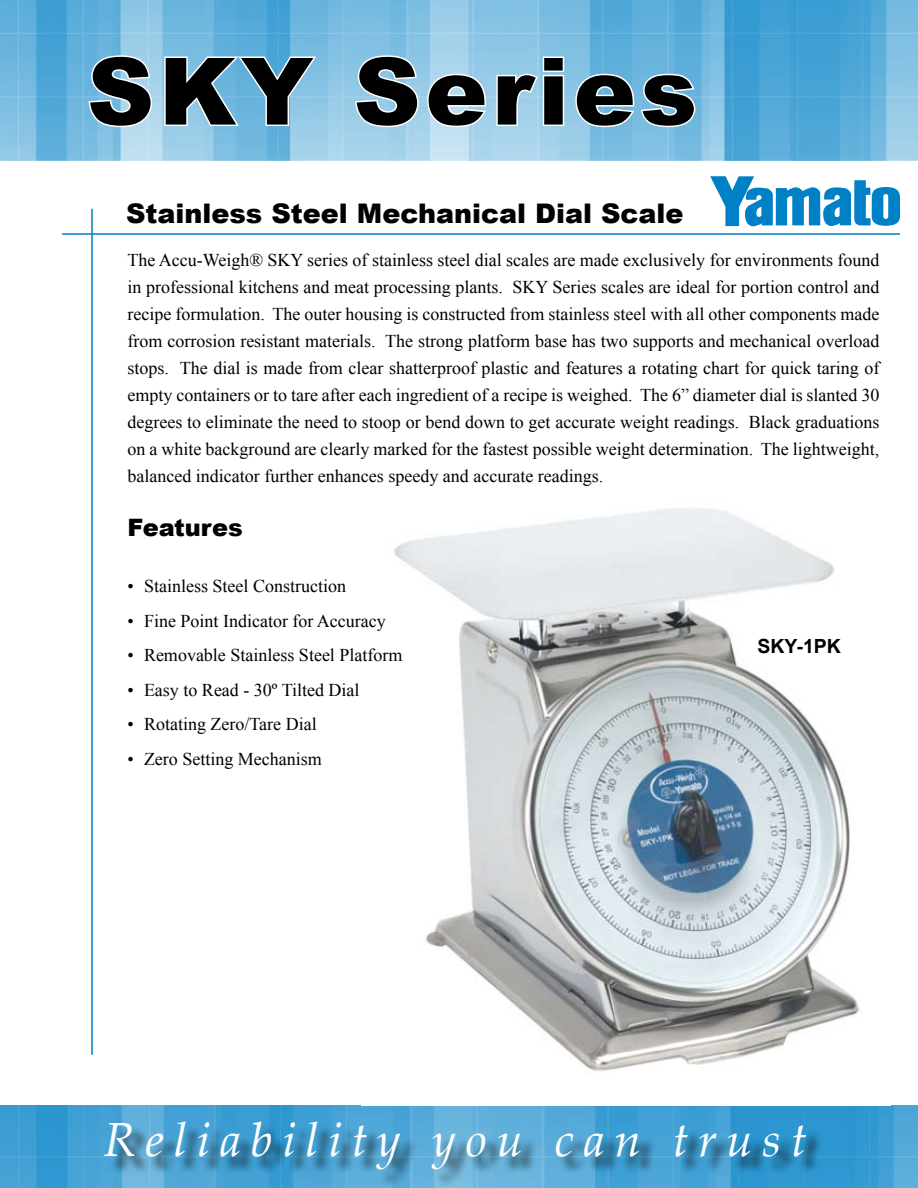
<style>
.page{position:relative;width:918px;height:1188px;background:#fff}
.page>*{position:absolute;margin:0;border:0;box-sizing:border-box;transform-origin:0 0}
.t1{font:900 93px "Arial";letter-spacing:.05em;color:#000}
.t2{font:italic 48px "Palatino Linotype";letter-spacing:.2em;color:#fff}
.t3{font:900 27px "Arial";color:#000}
.t4{font:900 24px "Arial";color:#000}
.t5{font:700 19.5px "Arial";color:#000}
.t6{font:18px/27px "Times New Roman";color:#000;text-align:justify}
</style>
<div class="page">
<img style="left:0;top:1106px;width:918px;height:82px">
<div style="left:107px;top:1124px;width:716px;height:63px;background:#000;opacity:.75"></div>
<hr style="left:62px;top:233px;width:838px;height:2px;background:#0080c6">
<hr style="left:91px;top:209px;width:2px;height:846px;background:#0080c6">
<img style="left:0;top:0;width:918px;height:160px">
<svg style="left:710px;top:176px;width:190px;height:50px"></svg>
<img style="left:394px;top:508px;width:465px;height:563px">
<svg style="left:87px;top:54px;width:67px;height:75px"></svg>
<svg style="left:163px;top:55px;width:156px;height:73px;background:#8cc5e5"></svg>
<svg style="left:354px;top:54px;width:66px;height:75px"></svg>
<svg style="left:426px;top:72px;width:62px;height:57px"></svg>
<svg style="left:495px;top:55px;width:71px;height:73px"></svg>
<svg style="left:574px;top:72px;width:123px;height:57px"></svg>
<h1 class="t1" style="left:87px;top:24px;width:612px">SKY Series</h1>
<h3 class="t3" style="left:126px;top:194px;width:559px">Stainless Steel Mechanical Dial Scale</h3>
<p class="t6" style="left:128px;top:246px;width:754px">The Accu-Weigh® SKY series of stainless steel dial scales are made exclusively for environments found in professional kitchens and meat processing plants. SKY Series scales are ideal for portion control and recipe formulation. The outer housing is constructed from stainless steel with all other components made from corrosion resistant materials. The strong platform base has two supports and mechanical overload stops. The dial is made from clear shatterproof plastic and features a rotating chart for quick taring of empty containers or to tare after each ingredient of a recipe is weighed. The 6” diameter dial is slanted 30 degrees to eliminate the need to stoop or bend down to get accurate weight readings. Black graduations on a white background are clearly marked for the fastest possible weight determination. The lightweight, balanced indicator further enhances speedy and accurate readings.</p>
<h3 class="t4" style="left:128px;top:510px;width:117px">Features</h3>
<p class="t6" style="left:127px;top:572px;width:220px">• Stainless Steel Construction</p>
<p class="t6" style="left:127px;top:607px;width:260px">• Fine Point Indicator for Accuracy</p>
<p class="t6" style="left:127px;top:641px;width:277px">• Removable Stainless Steel Platform</p>
<p class="t6" style="left:127px;top:676px;width:234px">• Easy to Read - 30º Tilted Dial</p>
<p class="t6" style="left:127px;top:710px;width:191px">• Rotating Zero/Tare Dial</p>
<p class="t6" style="left:127px;top:745px;width:196px">• Zero Setting Mechanism</p>
<p class="t5" style="left:758px;top:634px;width:85px">SKY-1PK</p>
<h2 class="t2" style="left:104px;top:1106px;width:704px">Reliability you can trust</h2>
</div>
